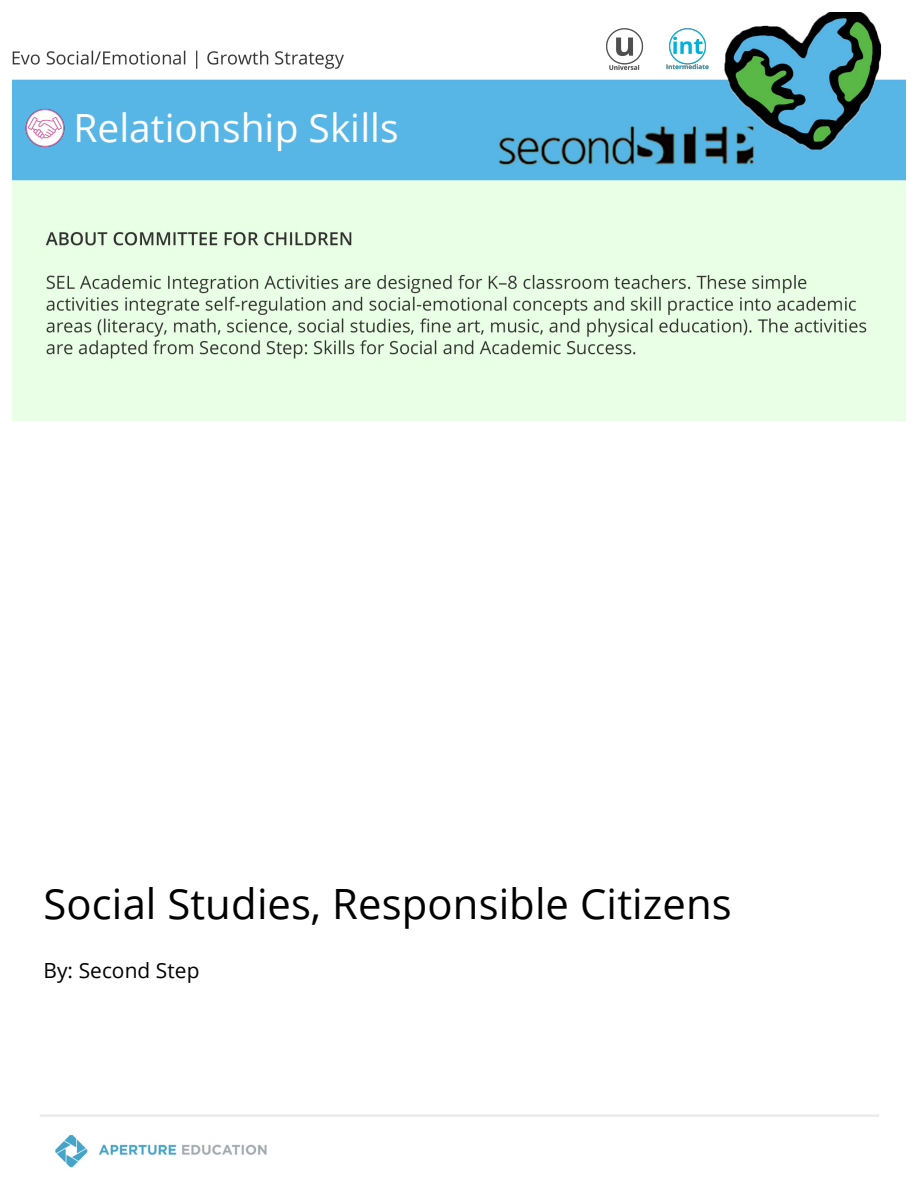
<style>
.page{position:relative;width:918px;height:1188px;background:#fff}
.page>*{position:absolute;margin:0;border:0;box-sizing:border-box;transform-origin:0 0}
.t1{font:41.7px "Open Sans";letter-spacing:.005em;color:#000}
.t2{font:38.85px "Open Sans";letter-spacing:.005em;color:#fff}
.t3{font:20.85px "Open Sans";letter-spacing:.005em;color:#000}
</style>
<div class="page">
<img style="left:13px;top:13px;width:892px;height:1155px">
<img style="left:604px;top:28px;width:41px;height:43px">
<img style="left:666px;top:28px;width:42px;height:43px">
<img style="left:23px;top:106px;width:5px;height:43px">
<img style="left:33px;top:874px;width:843px;height:204px">
<div style="left:28px;top:101px;width:360px;height:56px;background:#57b6e6"></div>
<p class="t2" style="left:73px;top:101px;width:327px">Relationship Skills</p>
<p class="t1" style="left:44px;top:874px;width:690px">Social Studies, Responsible Citizens</p>
<p class="t3" style="left:44px;top:956px;width:158px">By: Second Step</p>
</div>
